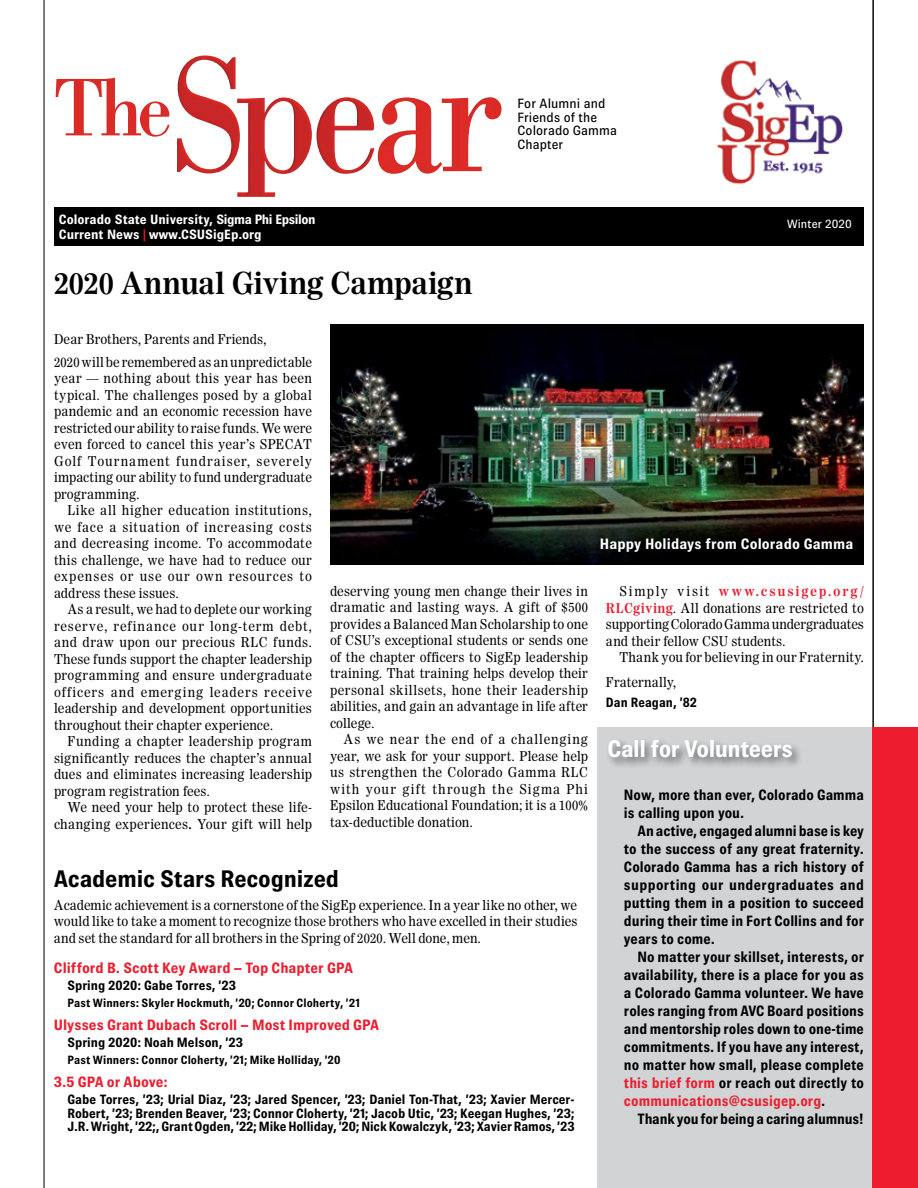
<style>
.page{position:relative;width:918px;height:1188px;background:#fff}
.page>*{position:absolute;margin:0;border:0;box-sizing:border-box;transform-origin:0 0}
.t1{font:700 30px "Worldwide";letter-spacing:-.005em;color:#000}
.t2{font:700 24px "Brown";letter-spacing:-.01em;color:#000}
.t3{font:700 24px "Brown";letter-spacing:-.02em;color:#fff}
.t4{font:700 15px/18px "Brown";color:#000;text-align:justify;scale:.95 1}
.t5{font:700 15px "Brown";color:#ed1c2e}
.t6{font:700 15px "Brown";letter-spacing:.005em;color:#fff}
.t7{font:13.5px/16.5px "Worldwide";letter-spacing:.01em;color:#000;text-align:justify;scale:.95 1}
.t8{font:700 13.5px/13.5px "Brown";color:#000;text-align:justify}
.t9{font:700 13.5px/15px "Brown";color:#fff}
.t10{font:13.5px/13.5px "Brown";letter-spacing:.005em;color:#000}
.t11{font:700 13.5px "Brown";color:#000;scale:.95 1}
.t12{font:700 12px "Brown";letter-spacing:.01em;color:#000}
.t13{font:12px "Brown";letter-spacing:.015em;color:#fff}
.s1{color:#ed1c2e}
.s2{font-weight:700}
.s3{font-weight:700;color:#ed1c2e}
</style>
<div class="page">
<img style="left:56px;top:56px;width:446px;height:141px">
<img style="left:717px;top:60px;width:126px;height:125px">
<div style="left:54px;top:207px;width:810px;height:39px;background:#000"></div>
<hr style="left:873px;top:0;width:1px;height:1188px;background:#000">
<div style="left:597px;top:728px;width:321px;height:460px;background:#d1d3d4"></div>
<div style="left:873px;top:728px;width:45px;height:460px;background:#ed1c2e"></div>
<div style="left:606px;top:738px;width:198px;height:31px;background:#000;opacity:.5"></div>
<img style="left:330px;top:324px;width:534px;height:240px">
<hr style="left:44px;top:0;width:1px;height:1188px;background:#000">
<p class="t10" style="left:517px;top:97px;width:101px">For Alumni and<br>Friends of the<br>Colorado Gamma<br>Chapter</p>
<p class="t9" style="left:59px;top:212px;width:258px">Colorado State University, Sigma Phi Epsilon<br>Current News <span class="s1">|</span> www.CSUSigEp.org</p>
<p class="t13" style="left:787px;top:218px;width:66px">Winter 2020</p>
<h1 class="t1" style="left:54px;top:265px;width:420px">2020 Annual Giving Campaign</h1>
<p class="t7" style="left:54px;top:327px;width:273px;line-height:23.2px">Dear Brothers, Parents and Friends,<br>2020 will be remembered as an unpredictable</p>
<p class="t7" style="left:54px;top:370px;width:273px">year — nothing about this year has been typical. The challenges posed by a global pandemic and an economic recession have restricted our ability to raise funds. We were even forced to cancel this year’s SPECAT Golf Tournament fundraiser, severely impacting our ability to fund undergraduate programming.</p>
<p class="t7" style="left:54px;top:502px;width:273px;text-indent:14px">Like all higher education institutions, we face a situation of increasing costs and decreasing income. To accommodate this challenge, we have had to reduce our expenses or use our own resources to address these issues.</p>
<p class="t7" style="left:54px;top:601px;width:273px;text-indent:14px">As a result, we had to deplete our working reserve, refinance our long-term debt, and draw upon our precious RLC funds.<br>These funds support the chapter leadership programming and ensure undergraduate officers and emerging leaders receive leadership and development opportunities throughout their chapter experience.</p>
<p class="t7" style="left:54px;top:733px;width:273px;text-indent:14px">Funding a chapter leadership program significantly reduces the chapter’s annual dues and eliminates increasing leadership program registration fees.</p>
<p class="t7" style="left:54px;top:799px;width:273px;text-align:right">We need your help to protect these life&shy;changing experiences<span class="s2">.</span> Your gift will help</p>
<p class="t6" style="left:600px;top:535px;width:255px">Happy Holidays from Colorado Gamma</p>
<p class="t7" style="left:330px;top:582px;width:273px">deserving young men change their lives in dramatic and lasting ways. A gift of $500 provides a Balanced Man Scholarship to one of CSU’s exceptional students or sends one of the chapter officers to SigEp leadership training. That training helps develop their personal skillsets, hone their leadership abilities, and gain an advantage in life after college.</p>
<p class="t7" style="left:330px;top:731px;width:273px;text-indent:14px">As we near the end of a challenging year, we ask for your support. Please help us strengthen the Colorado Gamma RLC with your gift through the Sigma Phi Epsilon Educational Foundation; it is a 100% tax-deductible donation.</p>
<p class="t7" style="left:606px;top:583px;width:273px;text-indent:14px">Simply visit <span class="s3">www.csusigep.org/ RLCgiving</span>. All donations are restricted to supporting Colorado Gamma undergraduates and their fellow CSU students.</p>
<p class="t7" style="left:606px;top:644px;width:273px;line-height:25.2px;text-indent:14px">Thank you for believing in our Fraternity.<br>Fraternally,</p>
<p class="t11" style="left:606px;top:695px;width:97px">Dan Reagan, ’82</p>
<h2 class="t3" style="left:608px;top:735px;width:187px">Call for Volunteers</h2>
<p class="t4" style="left:624px;top:785px;width:254px">Now, more than ever, Colorado Gamma is calling upon you.</p>
<p class="t4" style="left:624px;top:821px;width:254px;text-indent:13px">An active, engaged alumni base is key to the success of any great fraternity.<br>Colorado Gamma has a rich history of supporting our undergraduates and putting them in a position to succeed during their time in Fort Collins and for years to come.</p>
<p class="t4" style="left:624px;top:947px;width:254px;text-indent:13px">No matter your skillset, interests, or availability, there is a place for you as a Colorado Gamma volunteer. We have roles ranging from AVC Board positions and mentorship roles down to one-time commitments. If you have any interest, no matter how small, please complete <span class="s1">this brief form</span> or reach out directly to <span class="s1">communications@csusigep.org</span>.</p>
<p class="t4" style="left:637px;top:1109px;width:240px">Thank you for being a caring alumnus!</p>
<h2 class="t2" style="left:54px;top:865px;width:287px">Academic Stars Recognized</h2>
<p class="t7" style="left:54px;top:897px;width:553px">Academic achievement is a cornerstone of the SigEp experience. In a year like no other, we would like to take a moment to recognize those brothers who have excelled in their studies and set the standard for all brothers in the Spring of 2020. Well done, men.</p>
<p class="t5" style="left:54px;top:960px;width:301px">Clifford B. Scott Key Award – Top Chapter GPA</p>
<p class="t8" style="left:67px;top:979px;width:170px">Spring 2020: Gabe Torres, ’23</p>
<p class="t12" style="left:67px;top:996px;width:294px">Past Winners: Skyler Hockmuth, ’20; Connor Cloherty, ’21</p>
<p class="t5" style="left:54px;top:1017px;width:327px">Ulysses Grant Dubach Scroll – Most Improved GPA</p>
<p class="t8" style="left:67px;top:1036px;width:177px">Spring 2020: Noah Melson, ’23</p>
<p class="t12" style="left:67px;top:1053px;width:275px">Past Winners: Connor Cloherty, ’21; Mike Holliday, ’20</p>
<p class="t5" style="left:54px;top:1074px;width:115px">3.5 GPA or Above:</p>
<p class="t8" style="left:67px;top:1093px;width:509px">Gabe Torres, ’23; Urial Diaz, ’23; Jared Spencer, ’23; Daniel Ton-That, ’23; Xavier Mercer-Robert, ’23; Brenden Beaver, ’23; Connor Cloherty, ’21; Jacob Utic, ’23; Keegan Hughes, ’23; J.R. Wright, ’22;, Grant Ogden, ’22; Mike Holliday, ’20; Nick Kowalczyk, ’23; Xavier Ramos, ’23</p>
</div>
